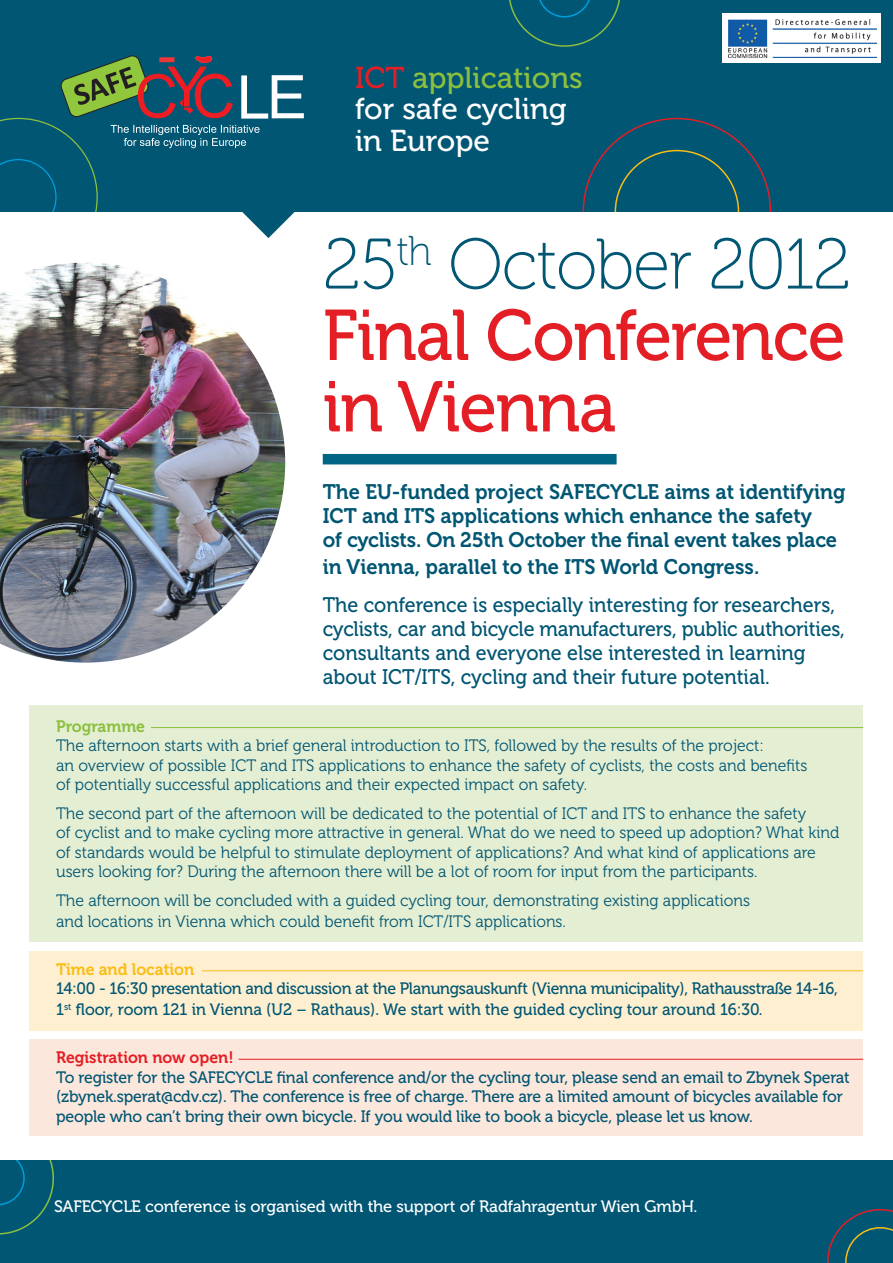
<style>
.page{position:relative;width:893px;height:1263px;background:#fff}
.page>*{position:absolute;margin:0;border:0;box-sizing:border-box;transform-origin:0 0}
.t1{font:71.4px "Museo 500";letter-spacing:-.02em;color:#e41e25;scale:.96 1}
.t2{font:71.4px "Museo 100";letter-spacing:-.02em;color:#015673;scale:.96 1}
.t3{font:30px "Museo 500";color:#fff}
.t4{font:30px "Museo 500";color:#8bbf3e}
.t5{font:21px/24px "Museo 500";color:#015673;scale:.94 1}
.t6{font:21px/24px "Museo 700";color:#015673;scale:.96 1}
.t7{font:16.5px/19.5px "Museo 300";color:#015673;scale:.96 1}
.t8{font:16.5px/19.5px "Museo 500";letter-spacing:-.01em;color:#015673;scale:.96 1}
.t9{font:16.5px "Museo 500";letter-spacing:-.01em;color:#fff}
.t10{font:16.5px "Museo 700";color:#e41e25;scale:.96 1}
.t11{font:16.5px "Museo 700";color:#fabd14;scale:.96 1}
.t12{font:16.5px "Museo 700";color:#8bbf3e;scale:.96 1}
.s1{color:#e41e25}
</style>
<div class="page">
<div style="left:0;top:0;width:893px;height:213px;background:#015673"></div>
<div style="left:0;top:1160px;width:893px;height:103px;background:#015673"></div>
<svg style="left:509px;top:0;width:111px;height:47px"></svg>
<svg style="left:0;top:1160px;width:54px;height:74px"></svg>
<svg style="left:827px;top:1209px;width:66px;height:54px"></svg>
<div style="left:30px;top:705px;width:833px;height:237px;background:#e4eed3"></div>
<div style="left:30px;top:951px;width:833px;height:80px;background:#fdefd0"></div>
<div style="left:30px;top:1040px;width:833px;height:96px;background:#fce7dc"></div>
<div style="left:722px;top:13px;width:158px;height:50px;background:#fff"></div>
<img style="left:728px;top:19px;width:148px;height:38px">
<svg style="left:0;top:55px;width:304px;height:208px"></svg>
<div style="left:323px;top:454px;width:294px;height:10px;background:#006485"></div>
<img style="left:0;top:263px;width:285px;height:400px">
<hr style="left:151px;top:727px;width:712px;height:1px;background:#8bbf3e">
<hr style="left:202px;top:970px;width:661px;height:1px;background:#fabd14">
<hr style="left:239px;top:1059px;width:624px;height:1px;background:#e41e25">
<p class="t4" style="left:355px;top:61px;width:229px"><span class="s1">ICT</span> applications</p>
<p class="t3" style="left:355px;top:93px;width:213px">for safe cycling</p>
<p class="t3" style="left:355px;top:124px;width:136px">in Europe</p>
<p class="t2" style="left:323px;top:226px;width:552px">25<sup>th</sup> October 2012</p>
<p class="t1" style="left:323px;top:296px;width:546px">Final Conference</p>
<p class="t1" style="left:323px;top:368px;width:307px">in Vienna</p>
<p class="t6" style="left:323px;top:480px;width:546px">The EU-funded project SAFECYCLE aims at identifying<br>ICT and ITS applications which enhance the safety</p>
<p class="t6" style="left:323px;top:527px;width:537px;line-height:27px">of cyclists. On 25th October the final event takes place in Vienna, parallel to the ITS World Congress.</p>
<p class="t5" style="left:323px;top:593px;width:557px">The conference is especially interesting for researchers, cyclists, car and bicycle manufacturers, public authorities, consultants and everyone else interested in learning about ICT/ITS, cycling and their future potential.</p>
<p class="t12" style="left:56px;top:717px;width:94px">Programme</p>
<p class="t7" style="left:56px;top:736px;width:739px">The afternoon starts with a brief general introduction to ITS, followed by the results of the project:</p>
<p class="t7" style="left:56px;top:756px;width:784px">an overview of possible ICT and ITS applications to enhance the safety of cyclists, the costs and benefits</p>
<p class="t7" style="left:56px;top:775px;width:555px">of potentially successful applications and their expected impact on safety.</p>
<p class="t7" style="left:56px;top:804px;width:783px">The second part of the afternoon will be dedicated to the potential of ICT and ITS to enhance the safety</p>
<p class="t7" style="left:56px;top:823px;width:817px">of cyclist and to make cycling more attractive in general. What do we need to speed up adoption? What kind of standards would be helpful to stimulate deployment of applications? And what kind of applications are users looking for? During the afternoon there will be a lot of room for input from the participants.</p>
<p class="t7" style="left:56px;top:891px;width:724px">The afternoon will be concluded with a guided cycling tour, demonstrating existing applications</p>
<p class="t7" style="left:56px;top:912px;width:533px">and locations in Vienna which could benefit from ICT/ITS applications.</p>
<p class="t11" style="left:56px;top:960px;width:145px">Time and location</p>
<p class="t8" style="left:56px;top:978px;width:816px;line-height:21px">14:00 - 16:30 presentation and discussion at the Planungsauskunft (Vienna municipality), Rathausstraße 14-16,<br>1<sup>st</sup> floor, room 121 in Vienna (U2 – Rathaus). We start with the guided cycling tour around 16:30.</p>
<p class="t10" style="left:56px;top:1048px;width:186px">Registration now open!</p>
<p class="t8" style="left:56px;top:1068px;width:828px">To register for the SAFECYCLE final conference and/or the cycling tour, please send an email to Zbynek Sperat (zbynek.sperat@cdv.cz). The conference is free of charge. There are a limited amount of bicycles available for people who can’t bring their own bicycle. If you would like to book a bicycle, please let us know.</p>
<p class="t9" style="left:54px;top:1197px;width:645px">SAFECYCLE conference is organised with the support of Radfahragentur Wien GmbH.</p>
</div>
